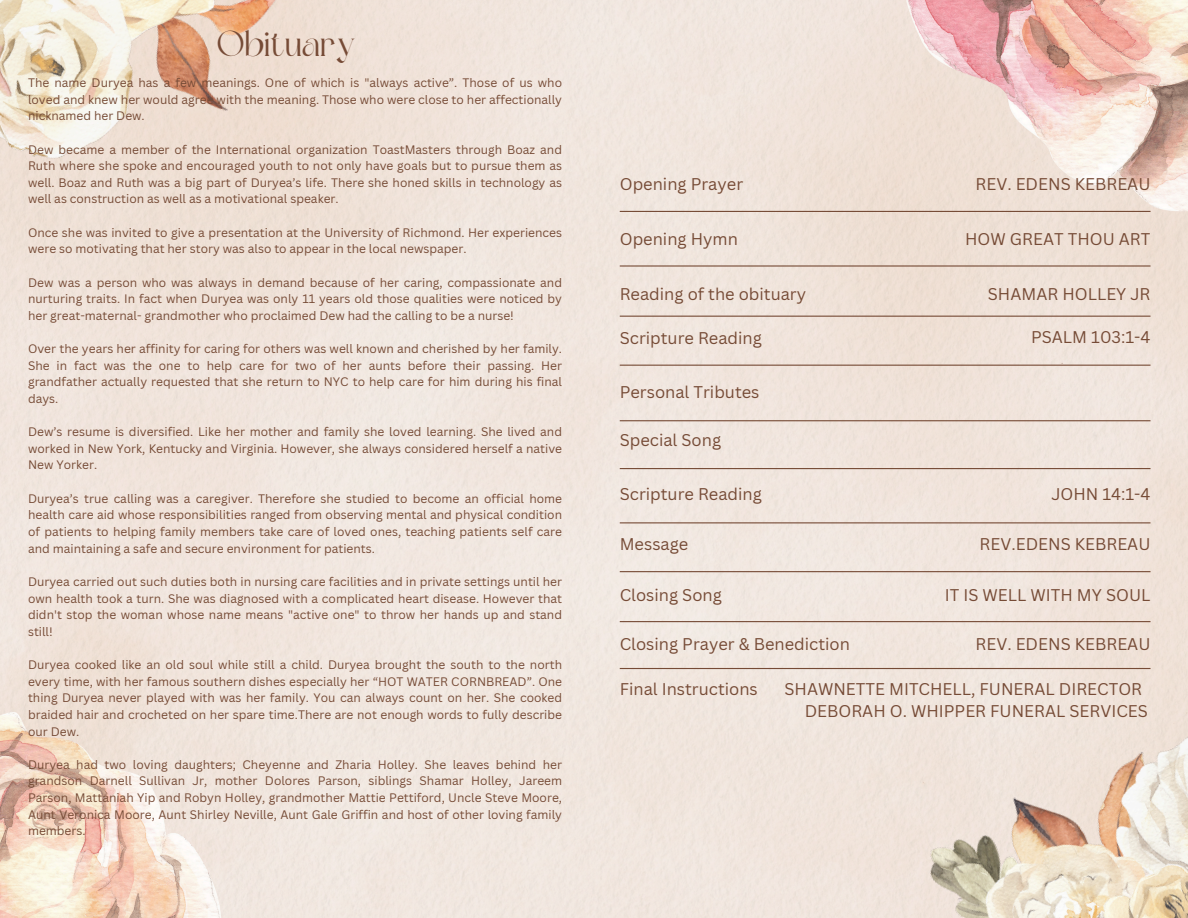
<style>
.page{position:relative;width:1188px;height:918px;background:#fff}
.page>*{position:absolute;margin:0;border:0;box-sizing:border-box;transform-origin:0 0}
.t1{font:36px "Dream Avenue";color:#764b36}
.t2{font:16.5px/22.5px "Canva Sans";color:#764b36}
.t3{font:12px/16.6px "Canva Sans";color:#764b36;text-align:justify}
</style>
<div class="page">
<img style="left:0;top:0;width:437px;height:308px">
<img style="left:797px;top:604px;width:391px;height:314px">
<img style="left:0;top:704px;width:222px;height:214px">
<hr style="left:620px;top:211px;width:531px;height:1px;background:#764b36">
<hr style="left:620px;top:265px;width:531px;height:2px;background:#764b36">
<hr style="left:620px;top:316px;width:531px;height:1px;background:#764b36">
<hr style="left:620px;top:365px;width:531px;height:1px;background:#764b36">
<hr style="left:620px;top:522px;width:531px;height:1px;background:#764b36">
<hr style="left:620px;top:420px;width:531px;height:1px;background:#764b36">
<hr style="left:620px;top:468px;width:531px;height:1px;background:#764b36">
<hr style="left:620px;top:571px;width:531px;height:1px;background:#764b36">
<hr style="left:620px;top:621px;width:531px;height:1px;background:#764b36">
<hr style="left:620px;top:668px;width:531px;height:1px;background:#764b36">
<img style="left:901px;top:0;width:287px;height:212px">
<p class="t1" style="left:217px;top:29px;width:140px">Obituary</p>
<p class="t3" style="left:28px;top:74px;width:536px">The name Duryea has a few meanings. One of which is "always active”. Those of us who loved and knew her would agree with the meaning. Those who were close to her affectionally nicknamed her Dew.</p>
<p class="t3" style="left:28px;top:141px;width:536px">Dew became a member of the International organization ToastMasters through Boaz and Ruth where she spoke and encouraged youth to not only have goals but to pursue them as well. Boaz and Ruth was a big part of Duryea’s life. There she honed skills in technology as well as construction as well as a motivational speaker.</p>
<p class="t3" style="left:28px;top:224px;width:536px">Once she was invited to give a presentation at the University of Richmond. Her experiences were so motivating that her story was also to appear in the local newspaper.</p>
<p class="t3" style="left:28px;top:274px;width:536px">Dew was a person who was always in demand because of her caring, compassionate and nurturing traits. In fact when Duryea was only 11 years old those qualities were noticed by her great-maternal- grandmother who proclaimed Dew had the calling to be a nurse!</p>
<p class="t3" style="left:28px;top:340px;width:536px">Over the years her affinity for caring for others was well known and cherished by her family.<br>She in fact was the one to help care for two of her aunts before their passing. Her grandfather actually requested that she return to NYC to help care for him during his final days.</p>
<p class="t3" style="left:28px;top:423px;width:536px">Dew’s resume is diversified. Like her mother and family she loved learning. She lived and worked in New York, Kentucky and Virginia. However, she always considered herself a native New Yorker.</p>
<p class="t3" style="left:28px;top:490px;width:536px">Duryea’s true calling was a caregiver. Therefore she studied to become an official home health care aid whose responsibilities ranged from observing mental and physical condition of patients to helping family members take care of loved ones, teaching patients self care and maintaining a safe and secure environment for patients.</p>
<p class="t3" style="left:28px;top:573px;width:536px">Duryea carried out such duties both in nursing care facilities and in private settings until her own health took a turn. She was diagnosed with a complicated heart disease. However that didn't stop the woman whose name means "active one" to throw her hands up and stand still!</p>
<p class="t3" style="left:28px;top:656px;width:536px">Duryea cooked like an old soul while still a child. Duryea brought the south to the north every time, with her famous southern dishes especially her “HOT WATER CORNBREAD”. One thing Duryea never played with was her family. You can always count on her. She cooked braided hair and crocheted on her spare time.There are not enough words to fully describe our Dew.</p>
<p class="t3" style="left:28px;top:756px;width:536px">Duryea had two loving daughters; Cheyenne and Zharia Holley. She leaves behind her grandson Darnell Sullivan Jr, mother Dolores Parson, siblings Shamar Holley, Jareem Parson, Mattaniah Yip and Robyn Holley, grandmother Mattie Pettiford, Uncle Steve Moore, Aunt Veronica Moore, Aunt Shirley Neville, Aunt Gale Griffin and host of other loving family members.</p>
<h2 class="t2" style="left:620px;top:172px;width:125px">Opening Prayer</h2>
<h3 class="t2" style="left:620px;top:227px;width:120px">Opening Hymn</h3>
<h3 class="t2" style="left:620px;top:282px;width:188px">Reading of the obituary</h3>
<h2 class="t2" style="left:620px;top:326px;width:144px">Scripture Reading</h2>
<h2 class="t2" style="left:620px;top:381px;width:141px">Personal Tributes</h2>
<h3 class="t2" style="left:620px;top:428px;width:103px">Special Song</h3>
<h2 class="t2" style="left:976px;top:172px;width:176px">REV. EDENS KEBREAU</h2>
<h3 class="t2" style="left:965px;top:227px;width:187px">HOW GREAT THOU ART</h3>
<h2 class="t2" style="left:988px;top:282px;width:164px">SHAMAR HOLLEY JR</h2>
<h3 class="t2" style="left:1031px;top:326px;width:121px">PSALM 103:1-4</h3>
<h2 class="t2" style="left:620px;top:483px;width:144px">Scripture Reading</h2>
<h3 class="t2" style="left:1051px;top:482px;width:101px">JOHN 14:1-4</h3>
<h3 class="t2" style="left:620px;top:533px;width:70px">Message</h3>
<h3 class="t2" style="left:980px;top:533px;width:172px">REV.EDENS KEBREAU</h3>
<h2 class="t2" style="left:620px;top:584px;width:104px">Closing Song</h2>
<h3 class="t2" style="left:945px;top:584px;width:207px">IT IS WELL WITH MY SOUL</h3>
<h2 class="t2" style="left:620px;top:633px;width:232px">Closing Prayer &amp; Benediction</h2>
<p class="t2" style="left:976px;top:633px;width:176px">REV. EDENS KEBREAU</p>
<h2 class="t2" style="left:620px;top:677px;width:140px">Final Instructions</h2>
<h3 class="t2" style="left:805px;top:677px;width:345px;text-indent:-20px">SHAWNETTE MITCHELL, FUNERAL DIRECTOR<br>DEBORAH O. WHIPPER FUNERAL SERVICES</h3>
</div>
